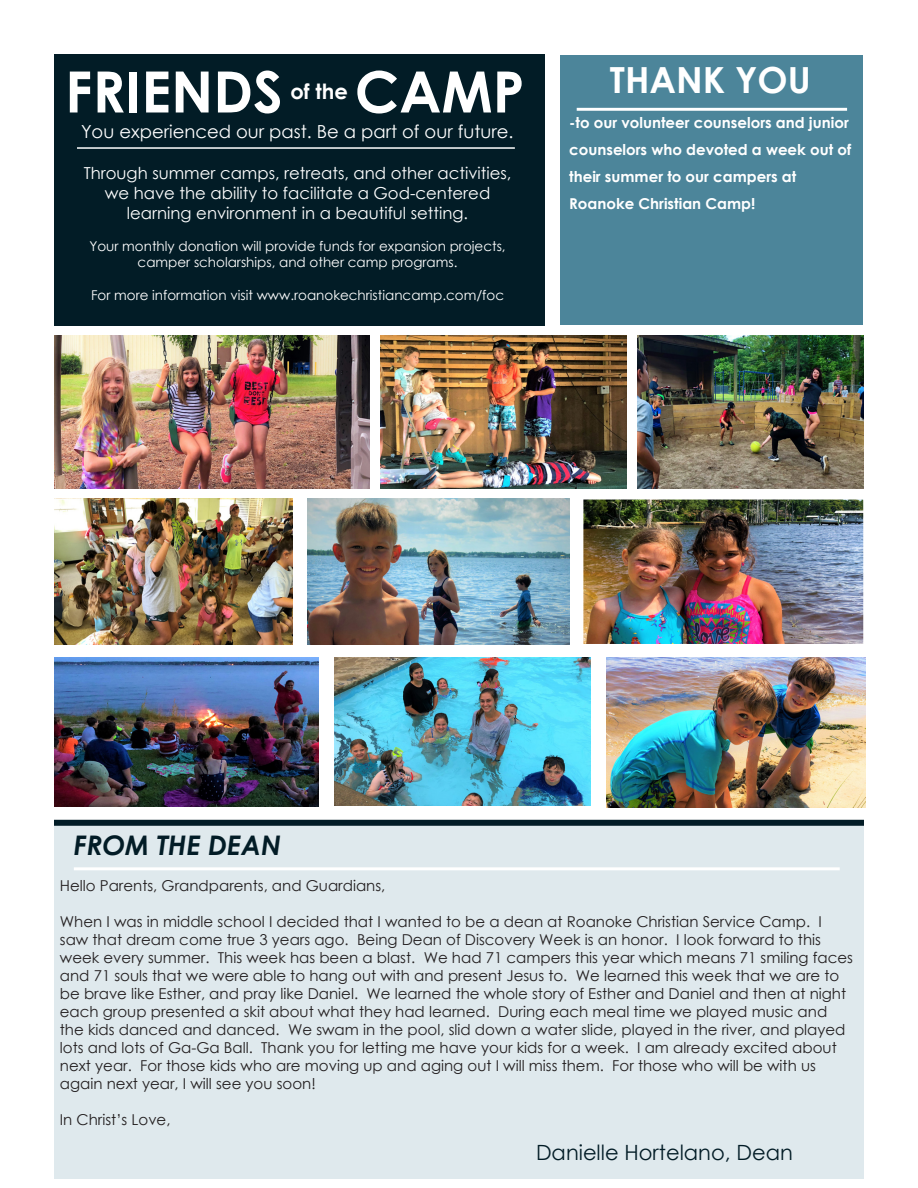
<style>
.page{position:relative;width:918px;height:1188px;background:#fff}
.page>*{position:absolute;margin:0;border:0;box-sizing:border-box;transform-origin:0 0}
.t1{font:700 57px "Century Gothic";color:#fff}
.t2{font:700 36px "Century Gothic";color:#fff}
.t3{font:italic 700 27px "Century Gothic";color:#021c26}
.t4{font:21px "Century Gothic";color:#021c26}
.t5{font:700 21px "Century Gothic";color:#fff}
.t6{font:18px "Century Gothic";color:#fff}
.t7{font:16.5px/19.8px "Century Gothic";color:#fff;text-align:center}
.t8{font:15px/18px "Century Gothic";color:#231f20}
.t9{font:700 15px/27px "Century Gothic";color:#fff}
.t10{font:13.5px/16.2px "Century Gothic";color:#fff;text-align:center}
</style>
<div class="page">
<div style="left:561px;top:55px;width:302px;height:270px;background:#4c859a"></div>
<div style="left:54px;top:826px;width:810px;height:353px;background:#dfe9ed"></div>
<hr style="left:74px;top:867px;width:766px;height:3px;background:#fff">
<div style="left:54px;top:820px;width:810px;height:6px;background:#021c26"></div>
<hr style="left:577px;top:108px;width:270px;height:3px;background:#fff">
<div style="left:54px;top:54px;width:491px;height:272px;background:#021c26"></div>
<img style="left:55px;top:499px;width:237px;height:146px">
<img style="left:55px;top:335px;width:315px;height:154px">
<img style="left:307px;top:499px;width:262px;height:146px">
<img style="left:381px;top:335px;width:245px;height:154px">
<img style="left:638px;top:335px;width:226px;height:154px">
<img style="left:583px;top:500px;width:280px;height:144px">
<img style="left:335px;top:657px;width:255px;height:149px">
<img style="left:55px;top:658px;width:264px;height:149px">
<img style="left:606px;top:657px;width:259px;height:150px">
<hr style="left:77px;top:147px;width:438px;height:2px;background:#fff">
<p class="t1" style="left:65px;top:49px;width:219px">FRIENDS</p>
<p class="t1" style="left:355px;top:49px;width:171px">CAMP</p>
<p class="t6" style="left:81px;top:119px;width:434px">You experienced our past. Be a part of our future.</p>
<p class="t5" style="left:290px;top:76px;width:59px">of the</p>
<p class="t7" style="left:84px;top:163px;width:429px">Through summer camps, retreats, and other activities, we have the ability to facilitate a God-centered learning environment in a beautiful setting.</p>
<p class="t10" style="left:89px;top:238px;width:418px">Your monthly donation will provide funds for expansion projects, camper scholarships, and other camp programs.</p>
<p class="t10" style="left:91px;top:287px;width:415px">For more information visit www.roanokechristiancamp.com/foc</p>
<p class="t2" style="left:610px;top:53px;width:202px">THANK YOU</p>
<p class="t9" style="left:569px;top:108px;width:284px">-to our volunteer counselors and junior counselors who devoted a week out of their summer to our campers at<br>Roanoke Christian Camp!</p>
<p class="t3" style="left:74px;top:824px;width:209px">FROM THE DEAN</p>
<p class="t8" style="left:60px;top:877px;width:327px">Hello Parents, Grandparents, and Guardians,</p>
<p class="t8" style="left:60px;top:913px;width:795px">When I was in middle school I decided that I wanted to be a dean at Roanoke Christian Service Camp. I saw that dream come true 3 years ago. Being Dean of Discovery Week is an honor. I look forward to this week every summer. This week has been a blast. We had 71 campers this year which means 71 smiling faces and 71 souls that we were able to hang out with and present Jesus to. We learned this week that we are to be brave like Esther, and pray like Daniel. We learned the whole story of Esther and Daniel and then at night each group presented a skit about what they had learned. During each meal time we played music and the kids danced and danced. We swam in the pool, slid down a water slide, played in the river, and played lots and lots of Ga-Ga Ball. Thank you for letting me have your kids for a week. I am already excited about next year. For those kids who are moving up and aging out I will miss them. For those who will be with us again next year, I will see you soon!</p>
<p class="t8" style="left:60px;top:1111px;width:112px">In Christ’s Love,</p>
<p class="t4" style="left:536px;top:1138px;width:258px">Danielle Hortelano, Dean</p>
</div>
